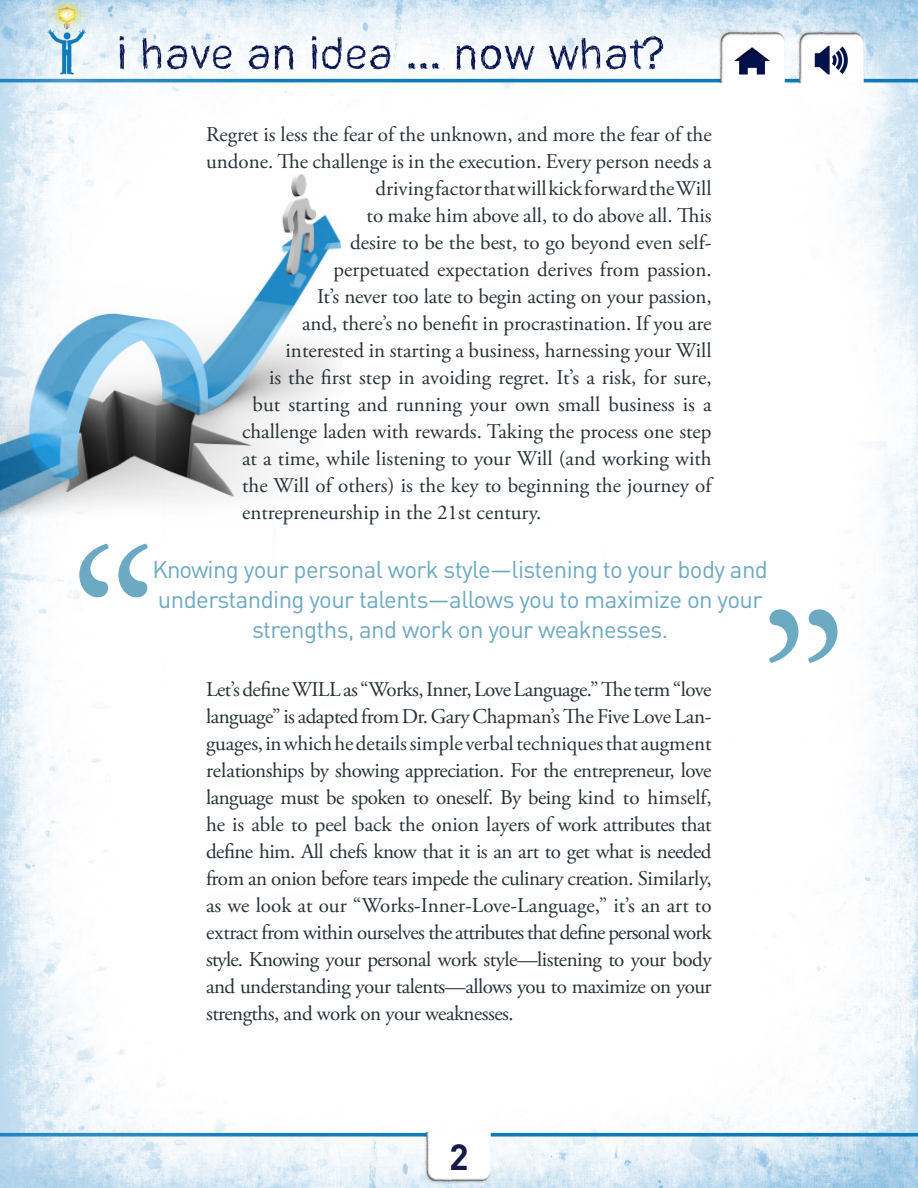
<style>
.page{position:relative;width:918px;height:1188px;background:#fff}
.page>*{position:absolute;margin:0;border:0;box-sizing:border-box;transform-origin:0 0}
.t1{font:231px "Adobe Garamond Pro";color:#6ca9c2}
.t2{font:700 36px "DIN";color:#17194a}
.t3{font:24px/30px "DIN";letter-spacing:-.025em;color:#6ca9c2;text-align:center}
.t4{font:21px/27px "Adobe Garamond Pro";color:#263237;text-align:justify}
</style>
<div class="page">
<img style="left:0;top:0;width:918px;height:1188px">
<img style="left:0;top:167px;width:342px;height:350px">
<p class="t4" style="left:206px;top:122px;width:507px">Regret is less the fear of the unknown, and more the fear of the</p>
<p class="t4" style="left:206px;top:149px;width:507px">undone. The challenge is in the execution. Every person needs a</p>
<p class="t4" style="left:376px;top:176px;width:338px">driving factor that will kick forward the Will</p>
<p class="t4" style="left:367px;top:203px;width:347px">to make him above all, to do above all. This</p>
<p class="t4" style="left:350px;top:230px;width:363px">desire to be the best, to go beyond even self-</p>
<p class="t4" style="left:334px;top:257px;width:380px">perpetuated expectation derives from passion.</p>
<p class="t4" style="left:317px;top:284px;width:396px">It’s never too late to begin acting on your passion,</p>
<p class="t4" style="left:302px;top:311px;width:411px">and, there’s no benefit in procrastination. If you are</p>
<p class="t4" style="left:286px;top:338px;width:427px">interested in starting a business, harnessing your Will</p>
<p class="t4" style="left:269px;top:365px;width:444px">is the first step in avoiding regret. It’s a risk, for sure,</p>
<p class="t4" style="left:253px;top:392px;width:461px">but starting and running your own small business is a</p>
<p class="t4" style="left:242px;top:419px;width:471px">challenge laden with rewards. Taking the process one step</p>
<p class="t4" style="left:242px;top:446px;width:471px">at a time, while listening to your Will (and working with</p>
<p class="t4" style="left:242px;top:473px;width:471px">the Will of others) is the key to beginning the journey of</p>
<p class="t4" style="left:242px;top:500px;width:301px">entrepreneurship in the 21st century.</p>
<p class="t1" style="left:67px;top:495px;width:95px">“</p>
<p class="t3" style="left:152px;top:554px;width:617px">Knowing your personal work style—listening to your body and understanding your talents—allows you to maximize on your strengths, and work on your weaknesses.</p>
<p class="t1" style="left:757px;top:559px;width:95px">”</p>
<p class="t4" style="left:206px;top:677px;width:507px">Let’s define WILL as “Works, Inner, Love Language.” The term “love language” is adapted from Dr. Gary Chapman’s The Five Love Lan&shy;guages, in which he details simple verbal techniques that augment relationships by showing appreciation. For the entrepreneur, love language must be spoken to oneself. By being kind to himself, he is able to peel back the onion layers of work attributes that define him. All chefs know that it is an art to get what is needed from an onion before tears impede the culinary creation. Similarly, as we look at our “Works-Inner-Love-Language,” it’s an art to extract from within ourselves the attributes that define personal work style. Knowing your personal work style—listening to your body and understanding your talents—allows you to maximize on your strengths, and work on your weaknesses.</p>
<p class="t2" style="left:449px;top:1133px;width:21px">2</p>
</div>
